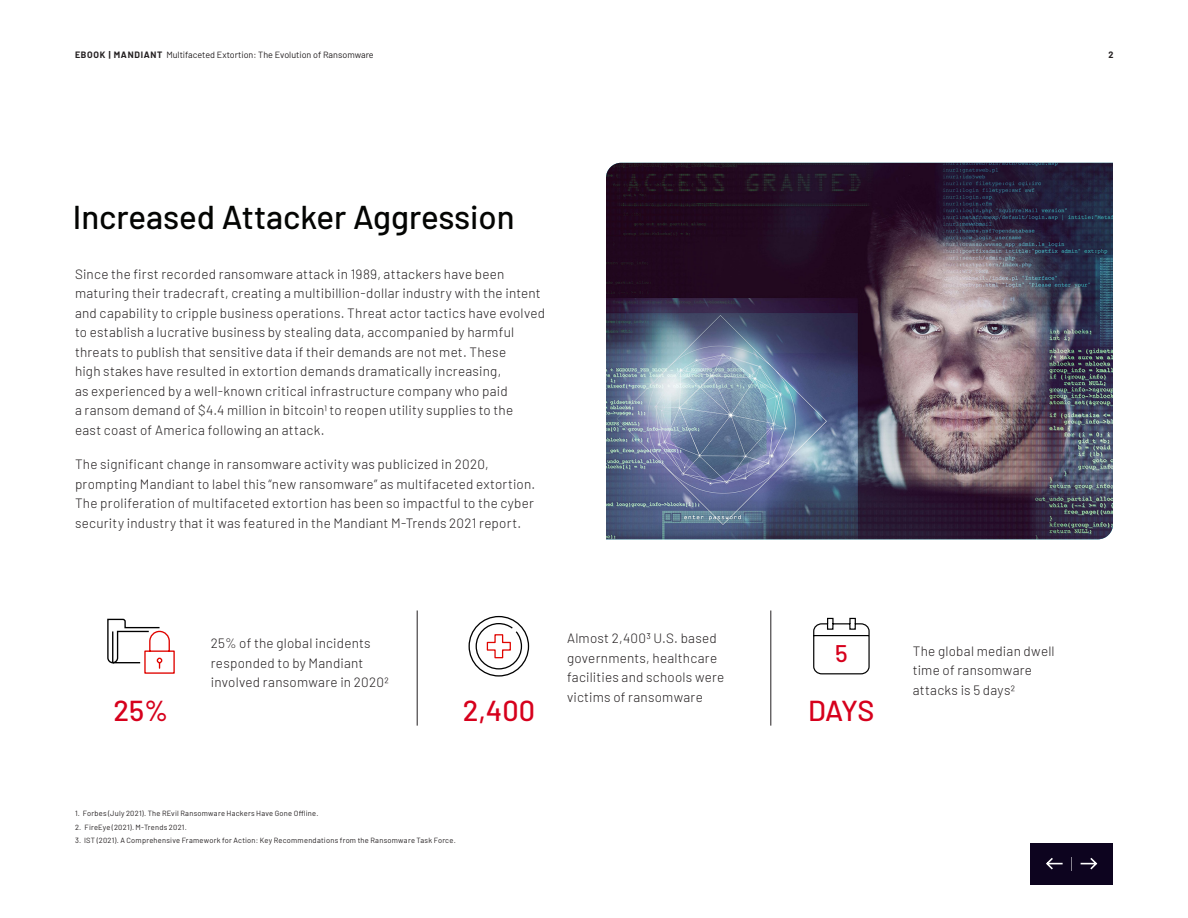
<style>
.page{position:relative;width:1188px;height:918px;background:#fff}
.page>*{position:absolute;margin:0;border:0;box-sizing:border-box;transform-origin:0 0}
.t1{font:500 33px "Barlow";color:#040503}
.t2{font:500 28.8px "Barlow";letter-spacing:-.01em;color:#d6001c}
.t3{font:500 24px "Barlow";color:#d6001c}
.t4{font:300 13.5px/19.5px "Barlow";letter-spacing:.015em;color:#231f20}
.t5{font:9px "Barlow";color:#231f20}
.t6{font:700 9px "Barlow";color:#231f20}
.Citation_Gotham_6{font:7.5px "Barlow";letter-spacing:.03em;color:#231f20}
.s1{font-weight:700}
</style>
<div class="page">
<div style="left:1030px;top:843px;width:83px;height:41px;background:#0d041f"></div>
<svg style="left:1080px;top:858px;width:18px;height:12px"></svg>
<svg style="left:1046px;top:858px;width:17px;height:12px"></svg>
<img style="left:606px;top:163px;width:507px;height:376px">
<svg style="left:107px;top:618px;width:68px;height:56px"></svg>
<svg style="left:468px;top:615px;width:62px;height:62px"></svg>
<svg style="left:813px;top:617px;width:57px;height:58px"></svg>
<hr style="left:417px;top:611px;width:1px;height:115px;background:#231f20">
<hr style="left:771px;top:611px;width:1px;height:115px;background:#231f20">
<p class="t5" style="left:75px;top:48px;width:300px"><span class="s1">EBOOK | MANDIANT</span> Multifaceted Extortion: The Evolution of Ransomware</p>
<p class="t6" style="left:1109px;top:48px;width:7px">2</p>
<p class="t1" style="left:73px;top:193px;width:443px">Increased Attacker Aggression</p>
<p class="t4" style="left:75px;top:263px;width:472px">Since the first recorded ransomware attack in 1989, attackers have been maturing their tradecraft, creating a multibillion-dollar industry with the intent and capability to cripple business operations. Threat actor tactics have evolved to establish a lucrative business by stealing data, accompanied by harmful threats to publish that sensitive data if their demands are not met. These<br>high stakes have resulted in extortion demands dramatically increasing,<br>as experienced by a well-known critical infrastructure company who paid<br>a ransom demand of $4.4 million in bitcoin1 to reopen utility supplies to the<br>east coast of America following an attack.</p>
<p class="t4" style="left:75px;top:453px;width:462px">The significant change in ransomware activity was publicized in 2020, prompting Mandiant to label this “new ransomware” as multifaceted extortion.<br>The proliferation of multifaceted extortion has been so impactful to the cyber security industry that it was featured in the Mandiant M-Trends 2021 report.</p>
<p class="t2" style="left:114px;top:690px;width:56px">25%</p>
<p class="t4" style="left:211px;top:633px;width:180px">25% of the global incidents responded to by Mandiant involved ransomware in 20202</p>
<p class="t2" style="left:463px;top:690px;width:74px">2,400</p>
<p class="t4" style="left:567px;top:628px;width:159px">Almost 2,4003 U.S. based governments, healthcare facilities and schools were victims of ransomware</p>
<p class="Citation_Gotham_6" style="left:75px;top:808px;width:245px">1. Forbes (July 2021). The REvil Ransomware Hackers Have Gone Offline.</p>
<p class="Citation_Gotham_6" style="left:75px;top:822px;width:113px">2. FireEye (2021). M-Trends 2021.</p>
<p class="Citation_Gotham_6" style="left:75px;top:835px;width:382px">3. IST (2021). A Comprehensive Framework for Action: Key Recommendations from the Ransomware Task Force.</p>
<p class="t3" style="left:835px;top:636px;width:14px">5</p>
<p class="t2" style="left:808px;top:690px;width:68px">DAYS</p>
<p class="t4" style="left:913px;top:640px;width:143px">The global median dwell time of ransomware attacks is 5 days2</p>
</div>
